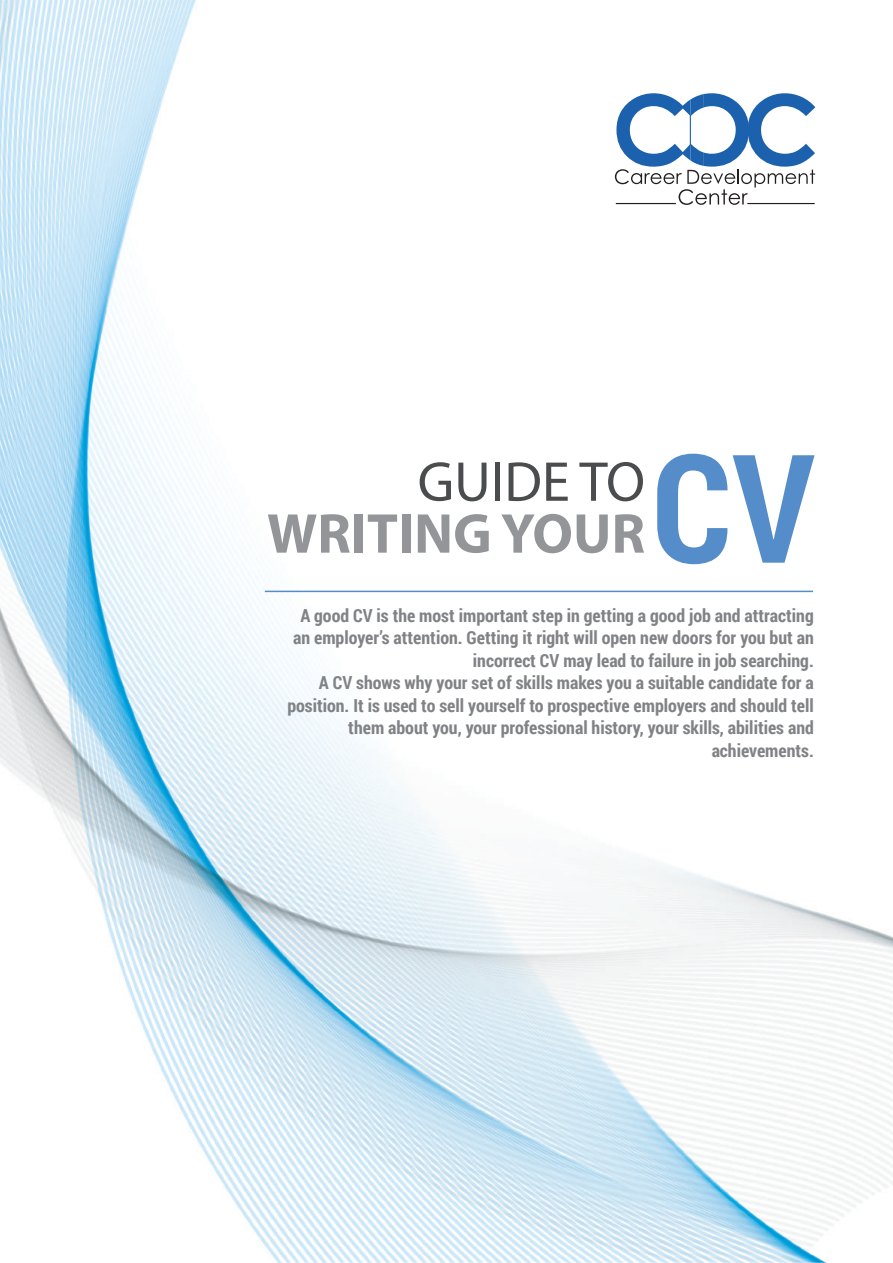
<style>
.page{position:relative;width:893px;height:1263px;background:#fff}
.page>*{position:absolute;margin:0;border:0;box-sizing:border-box;transform-origin:0 0}
.t1{font:700 151.05px "Roboto Condensed";color:#558dca}
.t2{font:700 56.55px "Myriad Pro";color:#939598}
.t3{font:56.55px "Myriad Pro";color:#4b4c4d}
.t4{font:700 18px/22.5px "Roboto Condensed";color:#808285;text-align:right}
</style>
<div class="page">
<img style="left:0;top:0;width:893px;height:1263px">
<svg style="left:615px;top:93px;width:200px;height:112px"></svg>
<hr style="left:265px;top:591px;width:548px;height:1px;background:#558dca">
<h2 class="t3" style="left:418px;top:447px;width:229px">GUIDE TO</h2>
<h2 class="t2" style="left:267px;top:497px;width:380px">WRITING YOUR</h2>
<h1 class="t1" style="left:652px;top:402px;width:165px">CV</h1>
<p class="t4" style="left:287px;top:603px;width:528px">A good CV is the most important step in getting a good job and attracting an employer’s attention. Getting it right will open new doors for you but an incorrect CV may lead to failure in job searching.<br>A CV shows why your set of skills makes you a suitable candidate for a position. It is used to sell yourself to prospective employers and should tell them about you, your professional history, your skills, abilities and achievements.</p>
</div>
